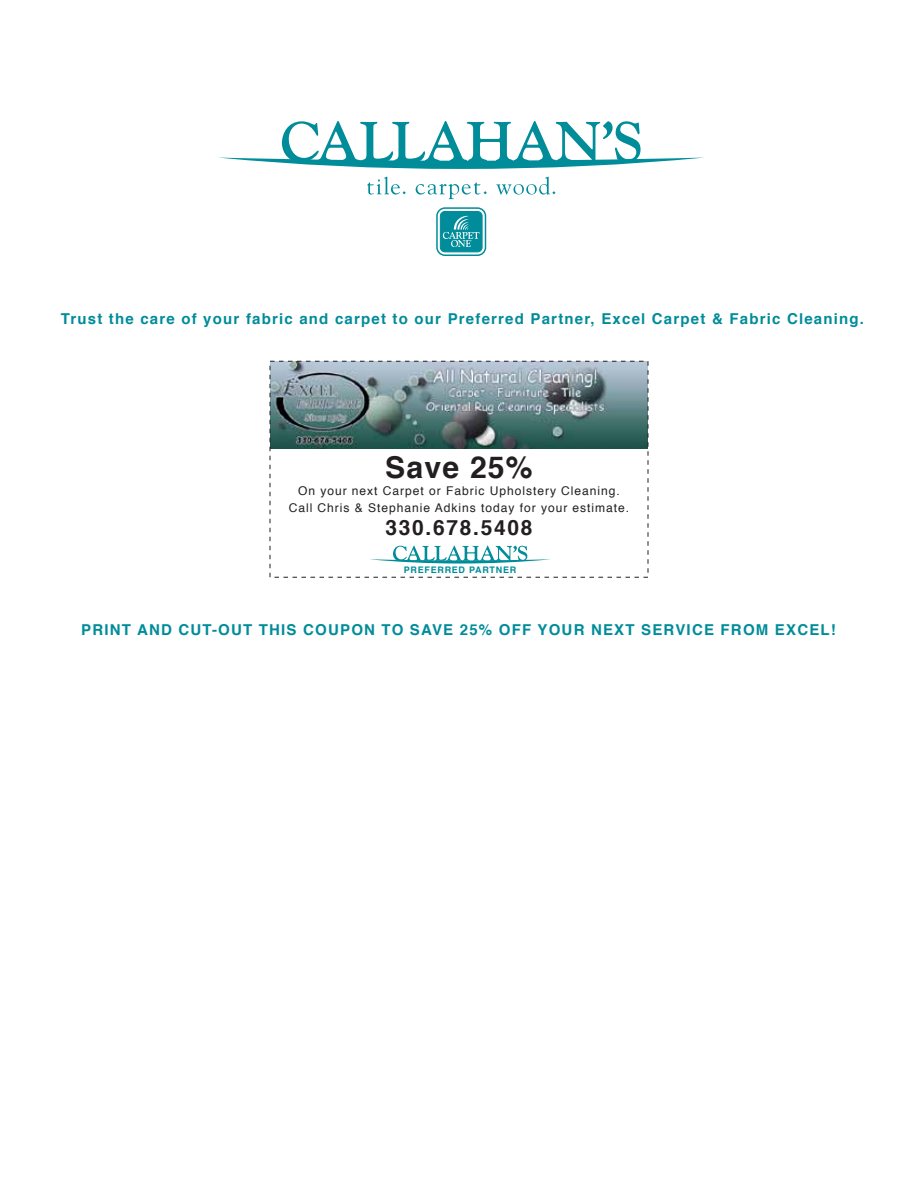
<style>
.page{position:relative;width:918px;height:1188px;background:#fff}
.page>*{position:absolute;margin:0;border:0;box-sizing:border-box;transform-origin:0 0}
.t1{font:700 30.15px "Helvetica";letter-spacing:.04em;color:#231f20}
.t2{font:700 21px "Helvetica";letter-spacing:.08em;color:#231f20}
.t3{font:700 15px "Helvetica";letter-spacing:.08em;color:#008c9a}
.t4{font:12px/17px "Helvetica";letter-spacing:.08em;color:#231f20;text-align:center}
.t5{font:700 9px "Helvetica";letter-spacing:.08em;color:#008c9a}
</style>
<div class="page">
<img style="left:272px;top:363px;width:374px;height:86px">
<svg style="left:436px;top:207px;width:50px;height:49px;background:#44aab4"></svg>
<svg style="left:218px;top:121px;width:486px;height:48px"></svg>
<svg style="left:367px;top:177px;width:39px;height:18px"></svg>
<svg style="left:416px;top:182px;width:71px;height:17px"></svg>
<svg style="left:496px;top:177px;width:59px;height:18px"></svg>
<svg style="left:370px;top:546px;width:181px;height:18px"></svg>
<div style="left:270px;top:361px;width:378px;height:217px;border:1px dashed #231f20"></div>
<p class="t3" style="left:61px;top:306px;width:805px">Trust the care of your fabric and carpet to our Preferred Partner, Excel Carpet &amp; Fabric Cleaning.</p>
<h1 class="t1" style="left:385px;top:443px;width:149px">Save 25%</h1>
<p class="t4" style="left:289px;top:483px;width:342px">On your next Carpet or Fabric Upholstery Cleaning.<br>Call Chris &amp; Stephanie Adkins today for your estimate.</p>
<h2 class="t2" style="left:386px;top:511px;width:148px">330.678.5408</h2>
<p class="t5" style="left:404px;top:562px;width:114px">PREFERRED PARTNER</p>
<p class="t3" style="left:81px;top:618px;width:756px">PRINT AND CUT-OUT THIS COUPON TO SAVE 25% OFF YOUR NEXT SERVICE FROM EXCEL!</p>
</div>
